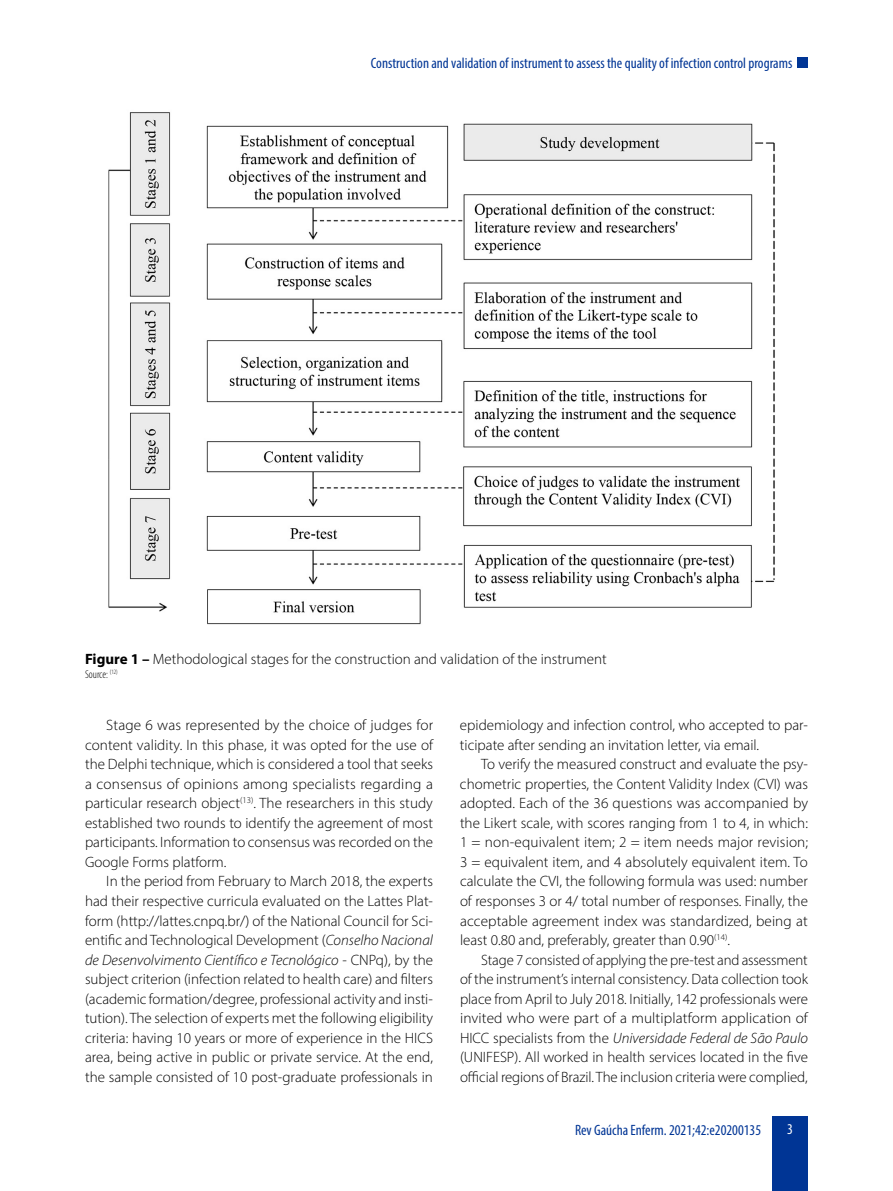
<style>
.page{position:relative;width:893px;height:1191px;background:#fff}
.page>*{position:absolute;margin:0;border:0;box-sizing:border-box;transform-origin:0 0}
.t1{font:300 15px/19.5px "Myriad Pro";color:#000;text-align:justify}
.t2{font:condensed 15px "Myriad Pro";color:#003595}
.t3{font:condensed 15px "Myriad Pro";color:#fff}
.t4{font:300 condensed 11.25px "Myriad Pro";color:#000}
.s1{font-weight:700}
.s2{font-style:italic}
</style>
<div class="page">
<div style="left:772px;top:1116px;width:36px;height:75px;background:#003595"></div>
<div style="left:798px;top:57px;width:10px;height:11px;background:#003595"></div>
<img style="left:108px;top:112px;width:667px;height:513px">
<p class="t2" style="left:371px;top:54px;width:423px">Construction and validation of instrument to assess the quality of infection control programs</p>
<p class="t1" style="left:85px;top:649px;width:523px"><span class="s1">Figure 1 –</span> Methodological stages for the construction and validation of the instrument</p>
<p class="t4" style="left:85px;top:667px;width:34px">Source: <sup>(12)</sup></p>
<p class="t1" style="left:85px;top:715px;width:350px;text-indent:21px">Stage 6 was represented by the choice of judges for content validity. In this phase, it was opted for the use of the Delphi technique, which is considered a tool that seeks a consensus of opinions among specialists regarding a particular research object<sup>(13)</sup>. The researchers in this study established two rounds to identify the agreement of most participants. Information to consensus was recorded on the Google Forms platform.</p>
<p class="t1" style="left:85px;top:871px;width:350px;text-indent:21px">In the period from February to March 2018, the experts had their respective curricula evaluated on the Lattes Plat&shy;form (http://lattes.cnpq.br/) of the National Council for Sci&shy;entific and Technological Development (<span class="s2">Conselho Nacional de Desenvolvimento Científico e Tecnológico</span> - CNPq), by the subject criterion (infection related to health care) and filters (academic formation/degree, professional activity and insti&shy;tution). The selection of experts met the following eligibility criteria: having 10 years or more of experience in the HICS area, being active in public or private service. At the end, the sample consisted of 10 post-graduate professionals in</p>
<p class="t1" style="left:460px;top:715px;width:349px">epidemiology and infection control, who accepted to par&shy;ticipate after sending an invitation letter, via email.</p>
<p class="t1" style="left:460px;top:754px;width:350px;text-indent:21px">To verify the measured construct and evaluate the psy&shy;chometric properties, the Content Validity Index (CVI) was adopted. Each of the 36 questions was accompanied by the Likert scale, with scores ranging from 1 to 4, in which:<br>1 = non-equivalent item; 2 = item needs major revision; 3 = equivalent item, and 4 absolutely equivalent item. To calculate the CVI, the following formula was used: number of responses 3 or 4/ total number of responses. Finally, the acceptable agreement index was standardized, being at least 0.80 and, preferably, greater than 0.90<sup>(14)</sup>.</p>
<p class="t1" style="left:460px;top:949px;width:350px;text-indent:21px">Stage 7 consisted of applying the pre-test and assessment of the instrument’s internal consistency. Data collection took place from April to July 2018. Initially, 142 professionals were invited who were part of a multiplatform application of HICC specialists from the <span class="s2">Universidade Federal de São Paulo </span>(UNIFESP). All worked in health services located in the five official regions of Brazil. The inclusion criteria were complied,</p>
<p class="t2" style="left:575px;top:1121px;width:188px">Rev Gaúcha Enferm. 2021;42:e20200135</p>
<p class="t3" style="left:787px;top:1120px;width:7px">3</p>
</div>
